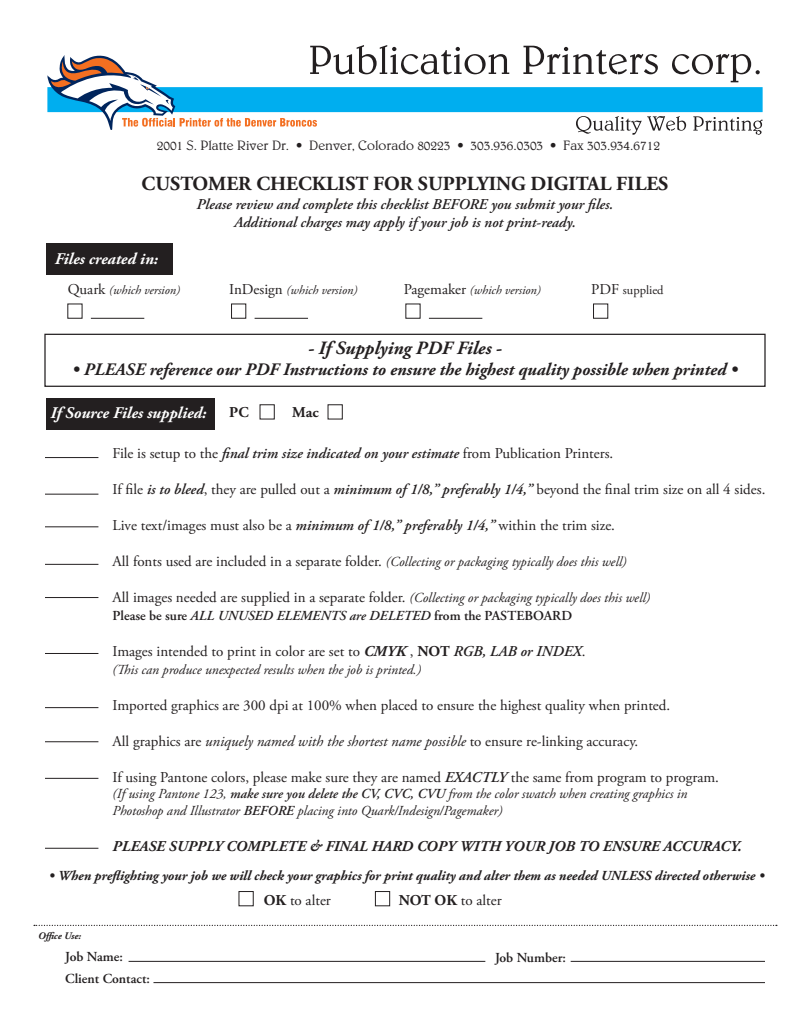
<style>
.page{position:relative;width:810px;height:1035px;background:#fff}
.page>*{position:absolute;margin:0;border:0;box-sizing:border-box;transform-origin:0 0}
.t1{font:700 20px "Adobe Garamond Pro";color:#231f20}
.t2{font:italic 700 18.75px "Adobe Garamond Pro";color:#231f20}
.t3{font:italic 700 17.5px "Adobe Garamond Pro";color:#231f20}
.t4{font:italic 700 16.25px "Adobe Garamond Pro";color:#fff}
.t5{font:15px "Adobe Garamond Pro";color:#231f20}
.t6{font:italic 600 15px/18px "Adobe Garamond Pro";color:#231f20;text-align:center}
.t7{font:italic 700 15px "Adobe Garamond Pro";color:#231f20}
.t8{font:700 15px "Adobe Garamond Pro";color:#231f20}
.t9{font:italic 13.75px/16.5px "Adobe Garamond Pro";color:#231f20}
.t10{font:italic 700 13.75px "Adobe Garamond Pro";color:#231f20}
.t11{font:600 13.75px/22.5px "Adobe Garamond Pro";color:#231f20}
.t12{font:300 13.75px "Belwe";color:#231f20}
.t13{font:italic 12.5px "Adobe Garamond Pro";color:#231f20}
.t14{font:12.5px "Adobe Garamond Pro";color:#231f20}
.t15{font:italic 700 10px "Adobe Garamond Pro";color:#231f20}
.s1{font-style:normal;font-size:15px}
.s2{font-size:15px}
.s3{font-weight:600;font-style:italic}
.s4{font-style:italic;font-size:13.75px}
.s5{font-style:italic}
.s6{font-weight:700;font-style:italic}
.s7{font-weight:700}
.s8{font-weight:600}
</style>
<div class="page">
<div style="left:47px;top:87px;width:716px;height:25px;background:#00aeef"></div>
<svg style="left:523px;top:46px;width:135px;height:28px"></svg>
<svg style="left:672px;top:54px;width:88px;height:28px"></svg>
<svg style="left:576px;top:116px;width:110px;height:19px"></svg>
<svg style="left:693px;top:116px;width:70px;height:19px"></svg>
<svg style="left:47px;top:45px;width:462px;height:85px"></svg>
<div style="left:68px;top:304px;width:14px;height:15px;border:1px solid #231f20"></div>
<hr style="left:91px;top:318px;width:53px;height:1px;background:#231f20">
<div style="left:231px;top:304px;width:15px;height:15px;border:1px solid #231f20"></div>
<hr style="left:255px;top:318px;width:53px;height:1px;background:#231f20">
<div style="left:406px;top:304px;width:14px;height:15px;border:1px solid #231f20"></div>
<hr style="left:429px;top:318px;width:53px;height:1px;background:#231f20">
<div style="left:593px;top:304px;width:15px;height:15px;border:1px solid #231f20"></div>
<div style="left:260px;top:404px;width:15px;height:15px;border:1px solid #231f20"></div>
<div style="left:328px;top:404px;width:15px;height:15px;border:1px solid #231f20"></div>
<div style="left:239px;top:891px;width:15px;height:15px;border:1px solid #231f20"></div>
<div style="left:375px;top:891px;width:15px;height:15px;border:1px solid #231f20"></div>
<div style="left:46px;top:243px;width:126px;height:32px;background:#231f20"></div>
<div style="left:46px;top:398px;width:169px;height:32px;background:#231f20"></div>
<hr style="left:45px;top:457px;width:53px;height:1px;background:#231f20">
<hr style="left:45px;top:494px;width:53px;height:1px;background:#231f20">
<hr style="left:45px;top:527px;width:53px;height:1px;background:#231f20">
<hr style="left:45px;top:564px;width:53px;height:1px;background:#231f20">
<hr style="left:45px;top:597px;width:53px;height:1px;background:#231f20">
<hr style="left:45px;top:653px;width:53px;height:1px;background:#231f20">
<hr style="left:45px;top:707px;width:53px;height:1px;background:#231f20">
<hr style="left:45px;top:741px;width:53px;height:1px;background:#231f20">
<hr style="left:45px;top:778px;width:53px;height:1px;background:#231f20">
<hr style="left:45px;top:848px;width:53px;height:1px;background:#231f20">
<hr style="left:129px;top:961px;width:356px;height:1px;background:#231f20">
<hr style="left:153px;top:982px;width:612px;height:1px;background:#231f20">
<hr style="left:571px;top:961px;width:194px;height:1px;background:#231f20">
<svg style="left:34px;top:925px;width:743px;height:1px"></svg>
<div style="left:44px;top:334px;width:722px;height:53px;border:1px solid #231f20"></div>
<p class="t12" style="left:157px;top:138px;width:505px">2001 S. Platte River Dr. • Denver, Colorado 80223 • 303.936.0303 • Fax 303.934.6712</p>
<h1 class="t1" style="left:142px;top:172px;width:528px">CUSTOMER CHECKLIST FOR SUPPLYING DIGITAL FILES</h1>
<p class="t6" style="left:197px;top:195px;width:418px">Please review and complete this checklist BEFORE you submit your files.<br>Additional charges may apply if your job is not print-ready.</p>
<p class="t4" style="left:55px;top:250px;width:105px">Files created in:</p>
<p class="t13" style="left:68px;top:283px;width:114px"><span class="s1">Quark</span> (which version)</p>
<p class="t13" style="left:229px;top:283px;width:130px"><span class="s1">InDesign</span> (which version)</p>
<p class="t13" style="left:404px;top:283px;width:138px"><span class="s1">Pagemaker</span> (which version)</p>
<p class="t14" style="left:591px;top:283px;width:74px"><span class="s2">PDF</span> supplied</p>
<p class="t2" style="left:308px;top:337px;width:195px">- If Supplying PDF Files -</p>
<p class="t3" style="left:72px;top:359px;width:667px">• PLEASE reference our PDF Instructions to ensure the highest quality possible when printed •</p>
<p class="t4" style="left:51px;top:404px;width:157px">If Source Files supplied:</p>
<p class="t8" style="left:229px;top:404px;width:21px">PC</p>
<p class="t8" style="left:292px;top:404px;width:28px">Mac</p>
<p class="t5" style="left:112px;top:444px;width:502px">File is setup to the <span class="s3">final trim size indicated on your estimate</span> from Publication Printers.</p>
<p class="t5" style="left:112px;top:480px;width:654px">If file <span class="s3">is to bleed</span>, they are pulled out a <span class="s3">minimum of 1/8,” preferably 1/4,”</span> beyond the final trim size on all 4 sides.</p>
<p class="t5" style="left:112px;top:516px;width:504px">Live text/images must also be a <span class="s3">minimum of 1/8,” preferably 1/4,”</span> within the trim size.</p>
<p class="t9" style="left:112px;top:554px;width:516px"><span class="s1">All fonts used are included in a separate folder.</span> (Collecting or packaging typically does this well)</p>
<p class="t5" style="left:112px;top:588px;width:539px">All images needed are supplied in a separate folder. <span class="s4">(Collecting or packaging typically does this well)</span></p>
<p class="t11" style="left:113px;top:604px;width:461px">Please be sure <span class="s5">ALL UNUSED ELEMENTS are DELETED</span> from the PASTEBOARD</p>
<p class="t5" style="left:113px;top:642px;width:475px">Images intended to print in color are set to <span class="s6">CMYK</span> , <span class="s7">NOT</span> <span class="s3">RGB, LAB or INDEX</span>.</p>
<p class="t9" style="left:112px;top:662px;width:310px">(This can produce unexpected results when the job is printed.)</p>
<p class="t5" style="left:112px;top:696px;width:559px">Imported graphics are 300 dpi at 100% when placed to ensure the highest quality when printed.</p>
<p class="t5" style="left:112px;top:732px;width:527px">All graphics are <span class="s5">uniquely named with the shortest name possible</span> to ensure re-linking accuracy.</p>
<p class="t5" style="left:112px;top:768px;width:608px">If using Pantone colors, please make sure they are named <span class="s3">EXACTLY</span> the same from program to program.</p>
<p class="t9" style="left:112px;top:786px;width:576px">(If using Pantone 123, <span class="s8">make sure you delete the CV, CVC, CVU</span> from the color swatch when creating graphics in<br>Photoshop and Illustrator <span class="s8">BEFORE</span> placing into Quark/Indesign/Pagemaker)</p>
<p class="t7" style="left:112px;top:837px;width:631px">PLEASE SUPPLY COMPLETE &amp; FINAL HARD COPY WITH YOUR JOB TO ENSURE ACCURACY.</p>
<p class="t10" style="left:49px;top:868px;width:717px">• When preflighting your job we will check your graphics for print quality and alter them as needed UNLESS directed otherwise •</p>
<p class="t5" style="left:264px;top:892px;width:69px"><span class="s7">OK</span> to alter</p>
<p class="t5" style="left:399px;top:892px;width:105px"><span class="s7">NOT OK</span> to alter</p>
<p class="t15" style="left:38px;top:930px;width:44px">Office Use:</p>
<p class="t11" style="left:65px;top:945px;width:86px">Job Name:<br>Client Contact:</p>
<p class="t11" style="left:495px;top:946px;width:73px">Job Number:</p>
</div>
